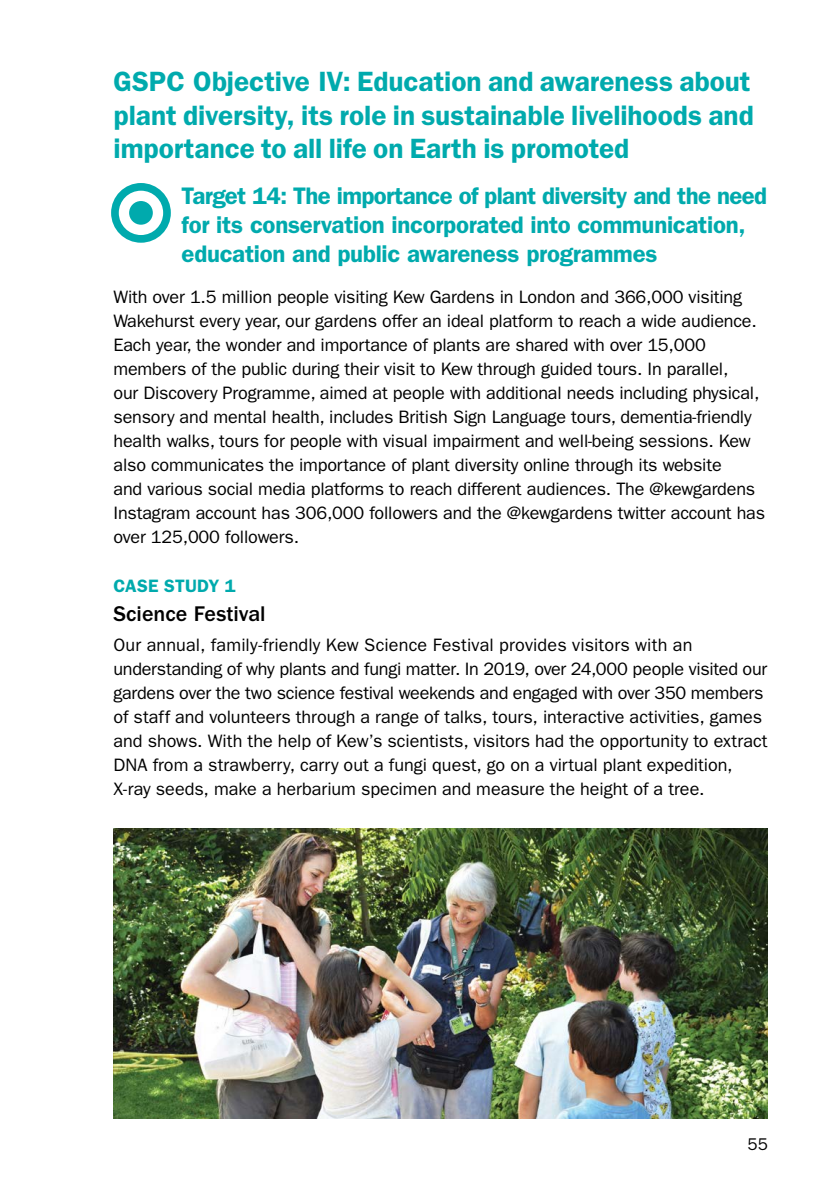
<style>
.page{position:relative;width:840px;height:1191px;background:#fff}
.page>*{position:absolute;margin:0;border:0;box-sizing:border-box;transform-origin:0 0}
.Heading_2{font:600 28px/33.6px "ITC Franklin Gothic Std";color:#00aaad}
.Heading_3__Target{font:600 24px/28.8px "ITC Franklin Gothic Std";letter-spacing:-.015em;color:#00aaad}
.Heading_4{font:500 22px "ITC Franklin Gothic Std";color:#000}
.Body_Copy{font:18px/24px "ITC Franklin Gothic Std";letter-spacing:-.01em;color:#000}
.Heading_4-2{font:600 18px "ITC Franklin Gothic Std";letter-spacing:.015em;color:#00aaad}
.t1{font:17px "ITC Franklin Gothic Std";color:#000}
</style>
<div class="page">
<div style="left:111px;top:183px;width:60px;height:60px;background:#00aaad;border-radius:50%"></div>
<div style="left:119px;top:191px;width:44px;height:44px;background:#fff;border-radius:50%"></div>
<div style="left:129px;top:201px;width:24px;height:24px;background:#00aaad;border-radius:50%"></div>
<img style="left:113px;top:828px;width:654px;height:291px">
<p class="Heading_2" style="left:113px;top:65px;width:641px">GSPC Objective IV: Education and awareness about plant diversity, its role in sustainable livelihoods and importance to all life on Earth is promoted</p>
<p class="Heading_3__Target" style="left:181px;top:182px;width:586px">Target 14: The importance of plant diversity and the need for its conservation incorporated into communication, education and public awareness programmes</p>
<p class="Body_Copy" style="left:113px;top:285px;width:652px">With over 1.5 million people visiting Kew Gardens in London and 366,000 visiting Wakehurst every year, our gardens offer an ideal platform to reach a wide audience.<br>Each year, the wonder and importance of plants are shared with over 15,000 members of the public during their visit to Kew through guided tours. In parallel,<br>our Discovery Programme, aimed at people with additional needs including physical, sensory and mental health, includes British Sign Language tours, dementia-friendly health walks, tours for people with visual impairment and well-being sessions. Kew also communicates the importance of plant diversity online through its website<br>and various social media platforms to reach different audiences. The @kewgardens Instagram account has 306,000 followers and the @kewgardens twitter account has over 125,000 followers.</p>
<p class="Heading_4-2" style="left:113px;top:575px;width:124px">CASE STUDY 1</p>
<p class="Heading_4" style="left:113px;top:602px;width:153px">Science Festival</p>
<p class="Body_Copy" style="left:113px;top:633px;width:655px">Our annual, family-friendly Kew Science Festival provides visitors with an understanding of why plants and fungi matter. In 2019, over 24,000 people visited our gardens over the two science festival weekends and engaged with over 350 members of staff and volunteers through a range of talks, tours, interactive activities, games and shows. With the help of Kew’s scientists, visitors had the opportunity to extract DNA from a strawberry, carry out a fungi quest, go on a virtual plant expedition, X-ray seeds, make a herbarium specimen and measure the height of a tree.</p>
<p class="t1" style="left:747px;top:1134px;width:22px">55</p>
</div>
